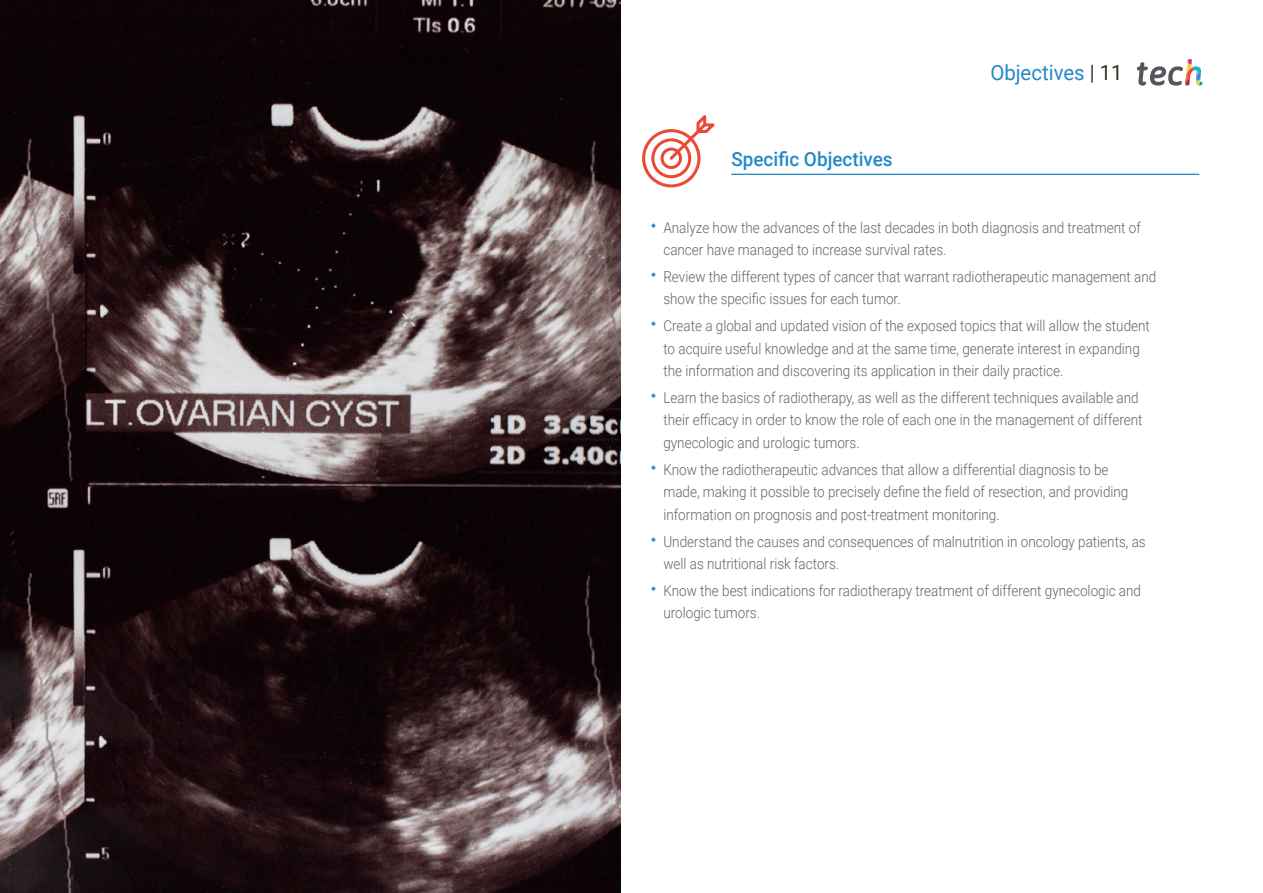
<style>
.page{position:relative;width:1263px;height:893px;background:#fff}
.page>*{position:absolute;margin:0;border:0;box-sizing:border-box;transform-origin:0 0}
.t1{font:21px "Roboto";color:#2488c9}
.t2{font:500 19.5px "Roboto";color:#2488c9}
.t3{font:300 15px/22.5px "Roboto";color:#61646a;scale:.9 1}
.s1{color:#312e20}
</style>
<div class="page">
<svg style="left:642px;top:115px;width:72px;height:72px"></svg>
<hr style="left:731px;top:174px;width:468px;height:1px;background:#2488c9">
<img style="left:0;top:0;width:621px;height:893px">
<svg style="left:1137px;top:59px;width:65px;height:27px"></svg>
<h2 class="t2" style="left:731px;top:145px;width:163px">Specific Objectives</h2>
<h1 class="t1" style="left:990px;top:57px;width:134px">Objectives <span class="s1">| 11</span></h1>
<p class="t3" style="left:663px;top:216px;width:532px">Analyze how the advances of the last decades in both diagnosis and treatment of cancer have managed to increase survival rates.</p>
<p class="t3" style="left:663px;top:265px;width:549px">Review the different types of cancer that warrant radiotherapeutic management and show the specific issues for each tumor.</p>
<p class="t3" style="left:663px;top:314px;width:542px">Create a global and updated vision of the exposed topics that will allow the student to acquire useful knowledge and at the same time, generate interest in expanding the information and discovering its application in their daily practice.</p>
<p class="t3" style="left:663px;top:386px;width:534px">Learn the basics of radiotherapy, as well as the different techniques available and their efficacy in order to know the role of each one in the management of different gynecologic and urologic tumors.</p>
<p class="t3" style="left:663px;top:458px;width:518px">Know the radiotherapeutic advances that allow a differential diagnosis to be made, making it possible to precisely define the field of resection, and providing information on prognosis and post-treatment monitoring.</p>
<p class="t3" style="left:663px;top:529px;width:537px">Understand the causes and consequences of malnutrition in oncology patients, as well as nutritional risk factors.</p>
<p class="t3" style="left:663px;top:579px;width:532px">Know the best indications for radiotherapy treatment of different gynecologic and urologic tumors.</p>
</div>
